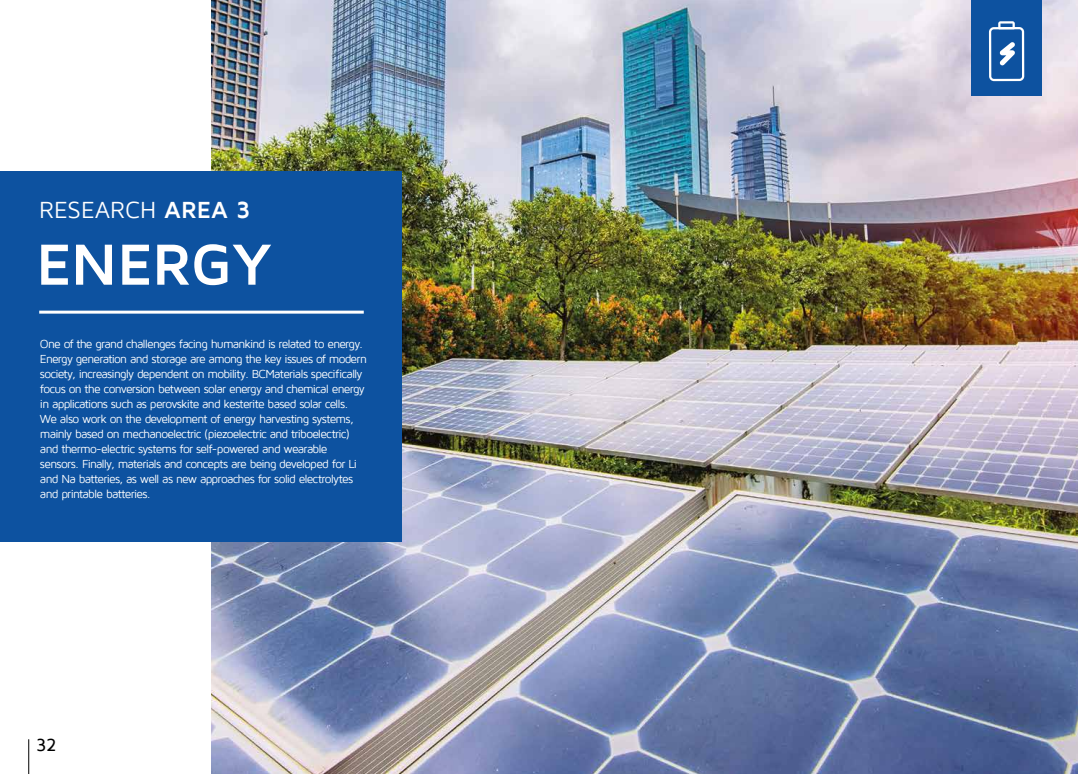
<style>
.page{position:relative;width:1078px;height:774px;background:#fff}
.page>*{position:absolute;margin:0;border:0;box-sizing:border-box;transform-origin:0 0}
.t1{font:700 60px "Maven Pro";letter-spacing:-.005em;color:#fff}
.t2{font:24px "Maven Pro";letter-spacing:-.005em;color:#fff}
.t3{font:500 18px "Maven Pro";color:#000}
.t4{font:12px/15px "Maven Pro";letter-spacing:-.065em;color:#fff}
.s1{font-weight:700}
</style>
<div class="page">
<hr style="left:28px;top:739px;width:1px;height:35px;background:#000">
<img style="left:211px;top:0;width:866px;height:774px">
<div style="left:0;top:171px;width:401px;height:371px;background:#0d52a0"></div>
<hr style="left:39px;top:311px;width:325px;height:3px;background:#fff">
<div style="left:971px;top:0;width:70px;height:96px;background:#0d52a0"></div>
<svg style="left:988px;top:21px;width:35px;height:60px"></svg>
<h2 class="t2" style="left:39px;top:197px;width:213px">RESEARCH <span class="s1">AREA 3</span></h2>
<h1 class="t1" style="left:36px;top:233px;width:237px">ENERGY</h1>
<p class="t4" style="left:40px;top:337px;width:328px">One of the grand challenges facing humankind is related to energy.<br>Energy generation and storage are among the key issues of modern society, increasingly dependent on mobility. BCMaterials specifically focus on the conversion between solar energy and chemical energy in applications such as perovskite and kesterite based solar cells.<br>We also work on the development of energy harvesting systems, mainly based on mechanoelectric (piezoelectric and triboelectric) and thermo-electric systems for self-powered and wearable sensors. Finally, materials and concepts are being developed for Li and Na batteries, as well as new approaches for solid electrolytes and printable batteries.</p>
<h3 class="t3" style="left:36px;top:735px;width:22px">32</h3>
</div>
